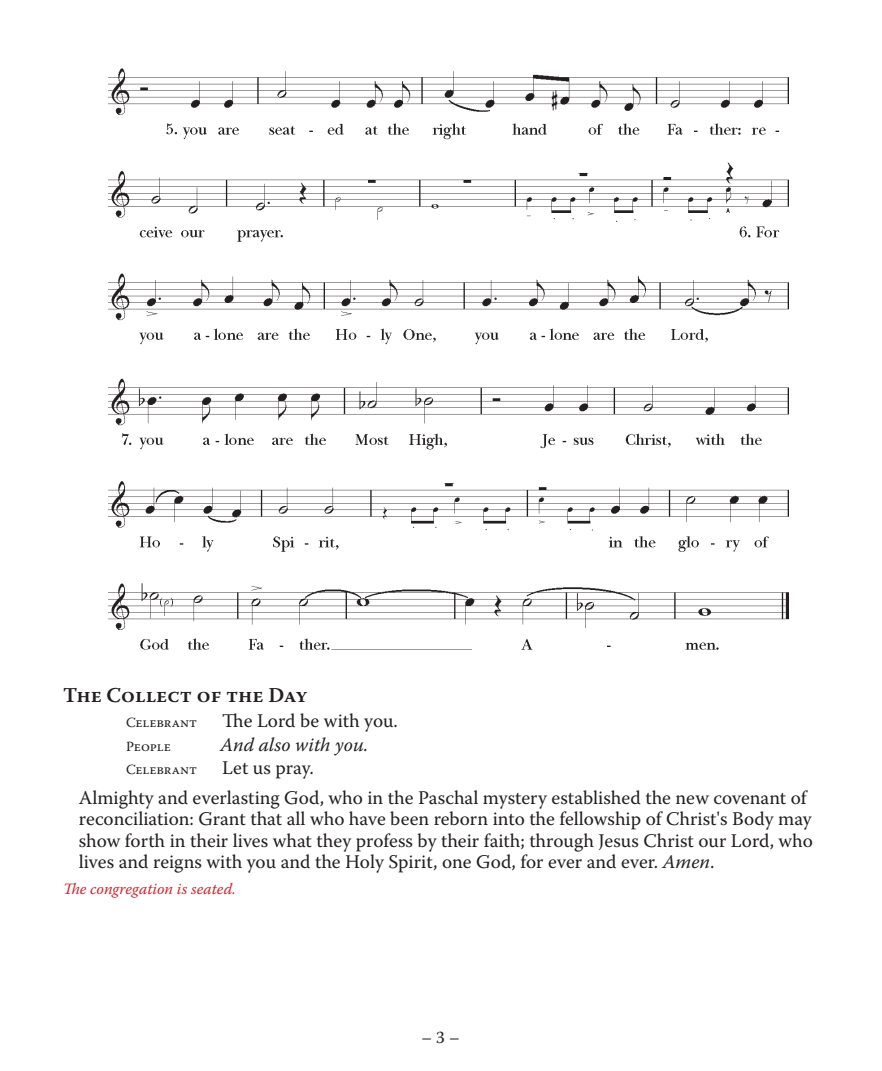
<style>
.page{position:relative;width:882px;height:1071px;background:#fff}
.page>*{position:absolute;margin:0;border:0;box-sizing:border-box;transform-origin:0 0}
.t1{font:600 21px "Warnock Pro";color:#231f20}
.Scripture_text{font:19.25px/21.5px "Warnock Pro";color:#231f20}
.t2{font:italic 19.25px "Warnock Pro";color:#231f20}
.t3{font:17.5px "Warnock Pro";color:#231f20}
.t4{font:italic 15.75px "Warnock Pro";color:#d1232a}
.t5{font:14px "Warnock Pro";color:#231f20}
.s1{font-style:italic}
</style>
<div class="page">
<img style="left:109px;top:68px;width:679px;height:277px">
<img style="left:109px;top:378px;width:679px;height:272px">
<p class="t1" style="left:63px;top:682px;width:246px">The Collect of the Day</p>
<p class="t5" style="left:126px;top:714px;width:73px">Celebrant</p>
<p class="Scripture_text" style="left:222px;top:710px;width:177px">The Lord be with you.</p>
<p class="t5" style="left:126px;top:738px;width:46px">People</p>
<p class="t2" style="left:220px;top:733px;width:149px">And also with you.</p>
<p class="t5" style="left:126px;top:761px;width:73px">Celebrant</p>
<p class="Scripture_text" style="left:222px;top:757px;width:93px">Let us pray.</p>
<p class="Scripture_text" style="left:79px;top:786px;width:736px">Almighty and everlasting God, who in the Paschal mystery established the new covenant of reconciliation: Grant that all who have been reborn into the fellowship of Christ's Body may show forth in their lives what they profess by their faith; through Jesus Christ our Lord, who lives and reigns with you and the Holy Spirit, one God, for ever and ever. <span class="s1">Amen</span>.</p>
<p class="t4" style="left:63px;top:879px;width:174px">The congregation is seated.</p>
<p class="t3" style="left:421px;top:1027px;width:40px">– 3 –</p>
</div>
